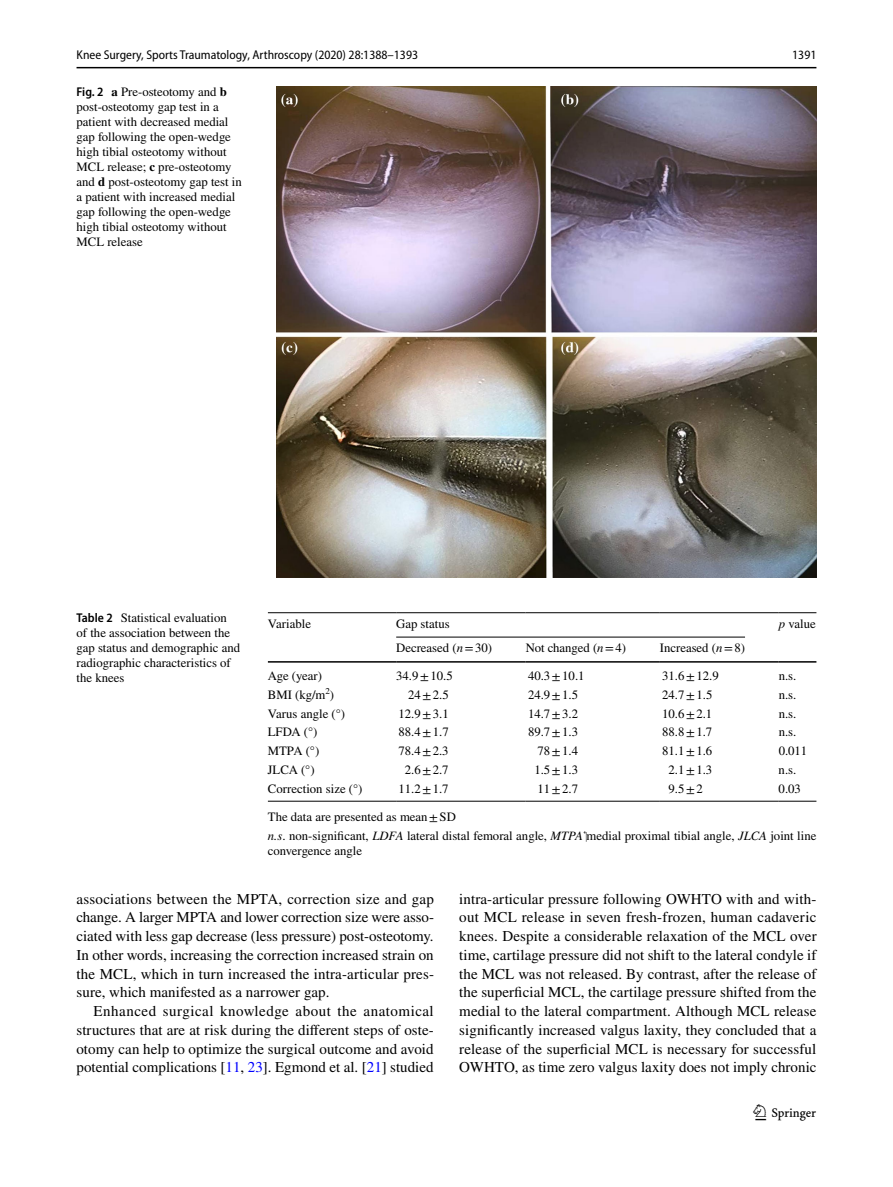
<style>
.page{position:relative;width:893px;height:1187px;background:#fff}
.page>*{position:absolute;margin:0;border:0;box-sizing:border-box;transform-origin:0 0}
.t1{font:22.5px "Springnew";color:#000}
.t2{font:15px/18.8px "STIX";letter-spacing:.005em;color:#000;text-align:justify}
.t3{font:12.75px/15px "STIX";color:#000}
.t4{font:semi-condensed 12.75px "Myriad Pro";color:#000}
.s1{font-family:"Myriad Pro";font-weight:600;font-stretch:semi-condensed}
.s2{font-weight:700}
.s3{font-style:italic}
.s4{color:#00f}
</style>
<div class="page">
<hr style="left:77px;top:67px;width:739px;height:1px;background:#000">
<img style="left:276px;top:87px;width:540px;height:490px">
<hr style="left:268px;top:612px;width:128px;height:1px;background:#000">
<hr style="left:268px;top:661px;width:128px;height:1px;background:#000">
<hr style="left:396px;top:612px;width:130px;height:1px;background:#000">
<hr style="left:526px;top:612px;width:134px;height:1px;background:#000">
<hr style="left:660px;top:612px;width:119px;height:1px;background:#000">
<hr style="left:779px;top:612px;width:37px;height:1px;background:#000">
<hr style="left:779px;top:661px;width:37px;height:1px;background:#000">
<hr style="left:396px;top:661px;width:130px;height:1px;background:#000">
<hr style="left:526px;top:661px;width:134px;height:1px;background:#000">
<hr style="left:660px;top:661px;width:119px;height:1px;background:#000">
<hr style="left:268px;top:800px;width:128px;height:1px;background:#000">
<hr style="left:396px;top:800px;width:130px;height:1px;background:#000">
<hr style="left:526px;top:800px;width:134px;height:1px;background:#000">
<hr style="left:660px;top:800px;width:119px;height:1px;background:#000">
<hr style="left:779px;top:800px;width:37px;height:1px;background:#000">
<hr style="left:396px;top:636px;width:349px;height:1px;background:#000">
<p class="t4" style="left:77px;top:48px;width:343px">Knee Surgery, Sports Traumatology, Arthroscopy (2020) 28:1388–1393</p>
<p class="t4" style="left:792px;top:48px;width:26px">1391</p>
<p class="t3" style="left:77px;top:85px;width:167px"><span class="s1">Fig. 2</span> <span class="s2">a</span> Pre-osteotomy and <span class="s2">b </span>post-osteotomy gap test in a patient with decreased medial gap following the open-wedge high tibial osteotomy without<br>MCL release; <span class="s2">c</span> pre-osteotomy and <span class="s2">d</span> post-osteotomy gap test in a patient with increased medial gap following the open-wedge high tibial osteotomy without<br>MCL release</p>
<p class="t3" style="left:77px;top:611px;width:165px"><span class="s1">Table 2</span> Statistical evaluation of the association between the gap status and demographic and radiographic characteristics of the knees</p>
<p class="t3" style="left:268px;top:616px;width:45px">Variable</p>
<p class="t3" style="left:396px;top:616px;width:55px">Gap status</p>
<p class="t3" style="left:779px;top:616px;width:38px"><span class="s3">p</span> value</p>
<p class="t3" style="left:396px;top:641px;width:97px">Decreased (<span class="s3">n</span>=30)</p>
<p class="t3" style="left:526px;top:641px;width:102px">Not changed (<span class="s3">n</span>=4)</p>
<p class="t3" style="left:660px;top:641px;width:87px">Increased (<span class="s3">n</span>=8)</p>
<p class="t3" style="left:268px;top:669px;width:56px">Age (year)</p>
<p class="t3" style="left:396px;top:669px;width:58px">34.9±10.5</p>
<p class="t3" style="left:528px;top:669px;width:58px">40.3±10.1</p>
<p class="t3" style="left:662px;top:669px;width:58px">31.6±12.9</p>
<p class="t3" style="left:779px;top:669px;width:19px">n.s.</p>
<p class="t3" style="left:268px;top:688px;width:68px">BMI (kg/m<sup>2</sup>)</p>
<p class="t3" style="left:408px;top:688px;width:42px">24±2.5</p>
<p class="t3" style="left:528px;top:688px;width:52px">24.9±1.5</p>
<p class="t3" style="left:662px;top:688px;width:52px">24.7±1.5</p>
<p class="t3" style="left:779px;top:688px;width:19px">n.s.</p>
<p class="t3" style="left:268px;top:706px;width:79px">Varus angle (°)</p>
<p class="t3" style="left:399px;top:706px;width:52px">12.9±3.1</p>
<p class="t3" style="left:528px;top:706px;width:52px">14.7±3.2</p>
<p class="t3" style="left:662px;top:706px;width:52px">10.6±2.1</p>
<p class="t3" style="left:779px;top:706px;width:19px">n.s.</p>
<p class="t3" style="left:268px;top:725px;width:51px">LFDA (°)</p>
<p class="t3" style="left:398px;top:725px;width:52px">88.4±1.7</p>
<p class="t3" style="left:528px;top:725px;width:52px">89.7±1.3</p>
<p class="t3" style="left:662px;top:725px;width:52px">88.8±1.7</p>
<p class="t3" style="left:779px;top:725px;width:19px">n.s.</p>
<p class="t3" style="left:268px;top:744px;width:53px">MTPA (°)</p>
<p class="t3" style="left:398px;top:744px;width:52px">78.4±2.3</p>
<p class="t3" style="left:538px;top:744px;width:42px">78±1.4</p>
<p class="t3" style="left:662px;top:744px;width:52px">81.1±1.6</p>
<p class="t3" style="left:779px;top:744px;width:30px">0.011</p>
<p class="t3" style="left:268px;top:762px;width:48px">JLCA (°)</p>
<p class="t3" style="left:405px;top:762px;width:45px">2.6±2.7</p>
<p class="t3" style="left:534px;top:762px;width:45px">1.5±1.3</p>
<p class="t3" style="left:668px;top:762px;width:45px">2.1±1.3</p>
<p class="t3" style="left:779px;top:762px;width:19px">n.s.</p>
<p class="t3" style="left:268px;top:781px;width:96px">Correction size (°)</p>
<p class="t3" style="left:398px;top:781px;width:52px">11.2±1.7</p>
<p class="t3" style="left:537px;top:781px;width:42px">11±2.7</p>
<p class="t3" style="left:668px;top:781px;width:36px">9.5±2</p>
<p class="t3" style="left:779px;top:781px;width:24px">0.03</p>
<p class="t3" style="left:268px;top:808px;width:550px;line-height:19.2px">The data are presented as mean±SD<br><span class="s3">n.s</span>. non-significant, <span class="s3">LDFA</span> lateral distal femoral angle, <span class="s3">MTPA</span> medial proximal tibial angle, <span class="s3">JLCA</span> joint line</p>
<p class="t3" style="left:268px;top:844px;width:96px">convergence angle</p>
<p class="t2" style="left:77px;top:890px;width:359px">associations between the MPTA, correction size and gap change. A larger MPTA and lower correction size were asso&shy;ciated with less gap decrease (less pressure) post-osteotomy.<br>In other words, increasing the correction increased strain on the MCL, which in turn increased the intra-articular pres&shy;sure, which manifested as a narrower gap.</p>
<p class="t2" style="left:77px;top:1002px;width:359px;text-indent:17px">Enhanced surgical knowledge about the anatomical structures that are at risk during the different steps of oste&shy;otomy can help to optimize the surgical outcome and avoid potential complications [<span class="s4">11</span>, <span class="s4">23</span>]. Egmond et al. [<span class="s4">21</span>] studied</p>
<p class="t2" style="left:459px;top:890px;width:359px">intra-articular pressure following OWHTO with and with&shy;out MCL release in seven fresh-frozen, human cadaveric knees. Despite a considerable relaxation of the MCL over time, cartilage pressure did not shift to the lateral condyle if the MCL was not released. By contrast, after the release of the superficial MCL, the cartilage pressure shifted from the medial to the lateral compartment. Although MCL release significantly increased valgus laxity, they concluded that a release of the superficial MCL is necessary for successful OWHTO, as time zero valgus laxity does not imply chronic</p>
<h1 class="t1" style="left:755px;top:1104px;width:62px">1 3</h1>
</div>
